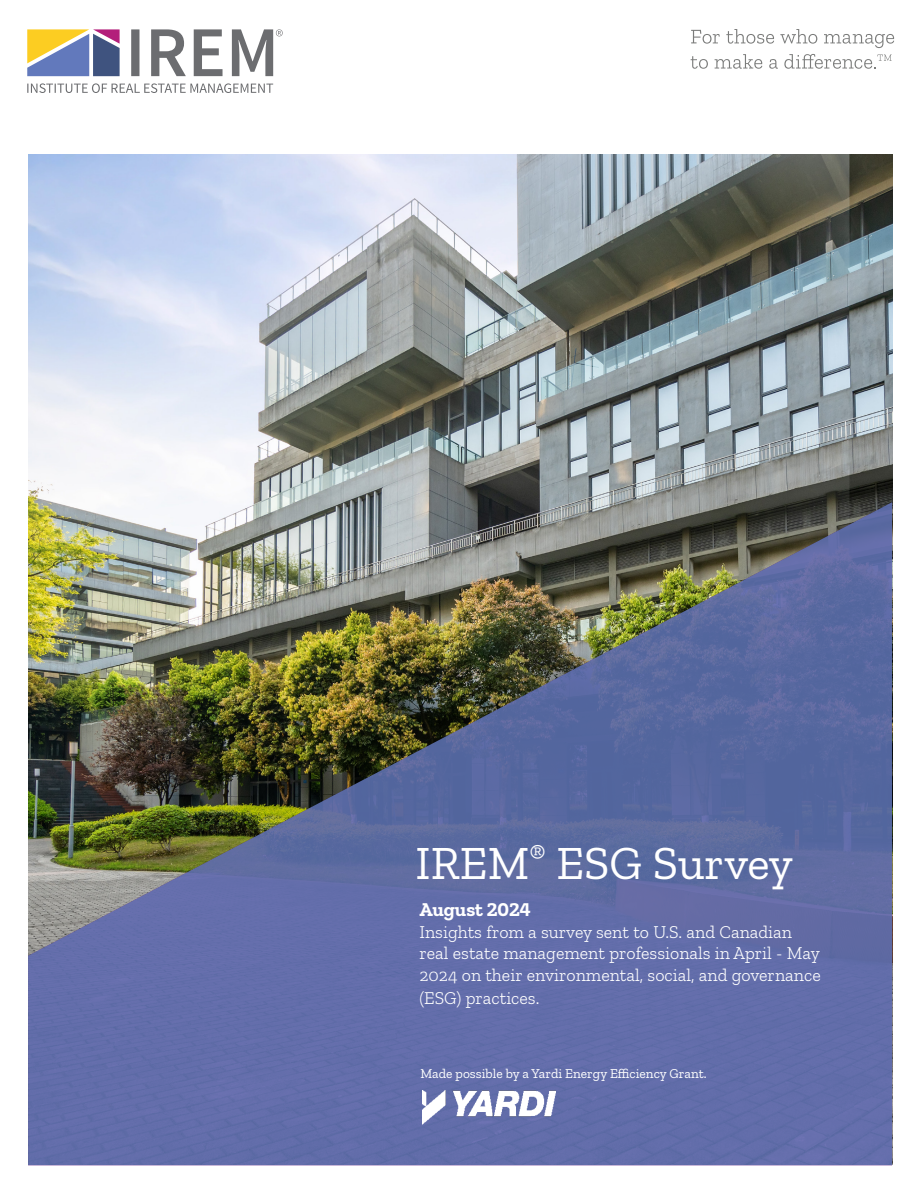
<style>
.page{position:relative;width:918px;height:1188px;background:#fff}
.page>*{position:absolute;margin:0;border:0;box-sizing:border-box;transform-origin:0 0}
.t1{font:47.25px "Zilla Slab";color:#fff}
.t2{font:700 19.5px "Zilla Slab";color:#fff}
.t3{font:300 18px/21.6px "Zilla Slab";color:#fff}
.t4{font:13.5px "Zilla Slab";color:#fff}
</style>
<div class="page">
<img style="left:28px;top:154px;width:864px;height:348px">
<svg style="left:27px;top:83px;width:246px;height:10px"></svg>
<svg style="left:27px;top:29px;width:93px;height:47px;background:#999490"></svg>
<svg style="left:131px;top:29px;width:152px;height:47px"></svg>
<svg style="left:691px;top:30px;width:29px;height:14px"></svg>
<svg style="left:726px;top:29px;width:48px;height:15px"></svg>
<svg style="left:780px;top:29px;width:37px;height:15px"></svg>
<svg style="left:824px;top:34px;width:70px;height:14px"></svg>
<svg style="left:691px;top:56px;width:17px;height:13px"></svg>
<svg style="left:715px;top:54px;width:47px;height:15px"></svg>
<svg style="left:769px;top:59px;width:9px;height:10px"></svg>
<svg style="left:784px;top:54px;width:108px;height:15px"></svg>
<img style="left:28px;top:502px;width:864px;height:663px">
<img style="left:423px;top:1091px;width:132px;height:33px">
<h1 class="t1" style="left:416px;top:837px;width:379px">IREM<sup>®</sup> ESG Survey</h1>
<p class="t2" style="left:419px;top:898px;width:113px">August 2024</p>
<p class="t3" style="left:419px;top:921px;width:403px">Insights from a survey sent to U.S. and Canadian real estate management professionals in April - May<br>2024 on their environmental, social, and governance</p>
<p class="t3" style="left:419px;top:988px;width:122px">(ESG) practices.</p>
<p class="t4" style="left:420px;top:1066px;width:288px">Made possible by a Yardi Energy Efficiency Grant.</p>
</div>
